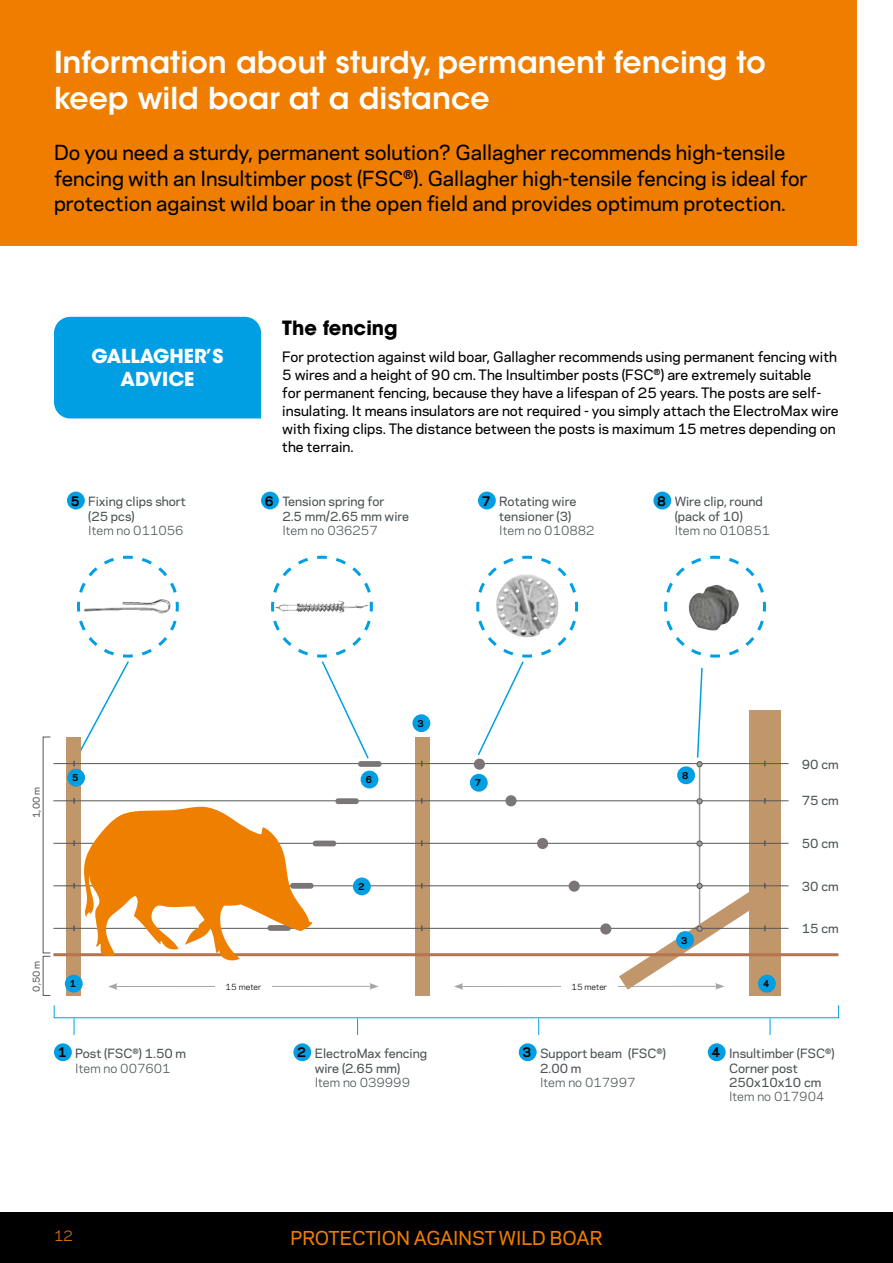
<style>
.page{position:relative;width:893px;height:1263px;background:#fff}
.page>*{position:absolute;margin:0;border:0;box-sizing:border-box;transform-origin:0 0}
.t1{font:600 30px/36px "ITC Avant Garde Std";color:#fff}
.t2{font:500 19.5px/25.5px "Galaxie Polaris";color:#000}
.t3{font:700 19.5px "ITC Avant Garde Std";color:#000}
.t4{font:700 19.05px/23px "ITC Avant Garde Std";color:#fff;text-align:center}
.t5{font:500 18px "Galaxie Polaris";color:#ef7d00}
.t6{font:500 13.5px/18px "Galaxie Polaris";color:#000}
.t7{font:13.5px "Galaxie Polaris";color:#ef7d00}
.t8{font:500 12px/14.4px "Galaxie Polaris";color:#4b5256}
.t9{font:12px "Galaxie Polaris";color:#4b5256}
.t10{font:500 9px "Galaxie Polaris";color:#575756}
.t11{font:700 9px "Galaxie Polaris";color:#000}
.t12{font:8.1px "Galaxie Polaris";color:#000}
.s1{font-weight:700;font-size:12.6px;color:#000}
.s2{font-weight:400}
</style>
<div class="page">
<div style="left:0;top:1212px;width:893px;height:51px;background:#000"></div>
<div style="left:0;top:0;width:856px;height:245px;background:#ef7d00"></div>
<svg style="left:664px;top:555px;width:102px;height:103px"></svg>
<svg style="left:271px;top:555px;width:102px;height:204px"></svg>
<svg style="left:476px;top:555px;width:103px;height:201px"></svg>
<svg style="left:74px;top:1018px;width:1px;height:17px"></svg>
<svg style="left:357px;top:1018px;width:1px;height:17px"></svg>
<svg style="left:770px;top:1018px;width:1px;height:17px"></svg>
<svg style="left:538px;top:1018px;width:1px;height:17px"></svg>
<div style="left:749px;top:710px;width:32px;height:286px;background:#c0966a"></div>
<div style="left:415px;top:737px;width:14px;height:259px;background:#c0966a"></div>
<div style="left:66px;top:737px;width:15px;height:259px;background:#c0966a"></div>
<hr style="left:53px;top:928px;width:735px;height:1px;background:#575756">
<hr style="left:53px;top:885px;width:735px;height:1px;background:#575756">
<hr style="left:53px;top:843px;width:735px;height:1px;background:#575756">
<hr style="left:53px;top:800px;width:735px;height:1px;background:#575756">
<hr style="left:53px;top:763px;width:735px;height:1px;background:#575756">
<div style="left:65px;top:975px;width:18px;height:17px;background:#009fe3;border-radius:50%"></div>
<div style="left:758px;top:975px;width:18px;height:17px;background:#009fe3;border-radius:50%"></div>
<div style="left:569px;top:880px;width:11px;height:12px;background:#7a7677;border-radius:50%"></div>
<div style="left:600px;top:923px;width:11px;height:11px;background:#7a7677;border-radius:50%"></div>
<div style="left:505px;top:795px;width:12px;height:11px;background:#7a7677;border-radius:50%"></div>
<div style="left:474px;top:759px;width:11px;height:11px;background:#7a7677;border-radius:50%"></div>
<div style="left:537px;top:838px;width:11px;height:11px;background:#7a7677;border-radius:50%"></div>
<div style="left:290px;top:883px;width:24px;height:6px;background:#7a7677;border-radius:3px"></div>
<div style="left:313px;top:841px;width:23px;height:5px;background:#7a7677;border-radius:3px"></div>
<div style="left:335px;top:798px;width:24px;height:6px;background:#7a7677;border-radius:3px"></div>
<div style="left:358px;top:761px;width:23px;height:6px;background:#7a7677;border-radius:3px"></div>
<hr style="left:699px;top:763px;width:1px;height:166px;background:#9d9d9c">
<svg style="left:696px;top:667px;width:7px;height:100px"></svg>
<svg style="left:697px;top:798px;width:5px;height:6px"></svg>
<svg style="left:697px;top:841px;width:5px;height:5px"></svg>
<hr style="left:53px;top:953px;width:785px;height:3px;background:#b57450">
<svg style="left:73px;top:555px;width:107px;height:211px"></svg>
<div style="left:353px;top:877px;width:18px;height:18px;background:#009fe3;border-radius:50%"></div>
<div style="left:361px;top:771px;width:17px;height:17px;background:#009fe3;border-radius:50%"></div>
<div style="left:67px;top:769px;width:18px;height:17px;background:#009fe3;border-radius:50%"></div>
<div style="left:412px;top:714px;width:18px;height:18px;background:#009fe3;border-radius:50%"></div>
<div style="left:470px;top:774px;width:18px;height:18px;background:#009fe3;border-radius:50%"></div>
<div style="left:677px;top:766px;width:18px;height:18px;background:#009fe3;border-radius:50%"></div>
<hr style="left:115px;top:986px;width:257px;height:1px;background:#a8a3a4">
<svg style="left:108px;top:983px;width:9px;height:7px"></svg>
<svg style="left:369px;top:983px;width:10px;height:7px"></svg>
<hr style="left:461px;top:986px;width:257px;height:1px;background:#a8a3a4">
<svg style="left:454px;top:983px;width:9px;height:7px"></svg>
<svg style="left:619px;top:877px;width:162px;height:113px"></svg>
<svg style="left:83px;top:806px;width:229px;height:155px"></svg>
<div style="left:54px;top:317px;width:207px;height:101px;background:#009fe3"></div>
<div style="left:653px;top:492px;width:18px;height:17px;background:#009fe3;border-radius:50%"></div>
<div style="left:261px;top:492px;width:18px;height:17px;background:#009fe3;border-radius:50%"></div>
<div style="left:67px;top:492px;width:18px;height:17px;background:#009fe3;border-radius:50%"></div>
<div style="left:478px;top:492px;width:18px;height:17px;background:#009fe3;border-radius:50%"></div>
<div style="left:708px;top:1043px;width:18px;height:18px;background:#009fe3;border-radius:50%"></div>
<div style="left:519px;top:1043px;width:18px;height:18px;background:#009fe3;border-radius:50%"></div>
<div style="left:54px;top:1043px;width:18px;height:18px;background:#009fe3;border-radius:50%"></div>
<div style="left:293px;top:1043px;width:18px;height:18px;background:#009fe3;border-radius:50%"></div>
<div style="left:215px;top:981px;width:57px;height:10px;background:#fff"></div>
<div style="left:561px;top:981px;width:57px;height:10px;background:#fff"></div>
<h1 class="t1" style="left:54px;top:44px;width:713px">Information about sturdy, permanent fencing to keep wild boar at a distance</h1>
<p class="t2" style="left:54px;top:139px;width:755px">Do you need a sturdy, permanent solution? Gallagher recommends high-tensile fencing with an Insultimber post (FSC<sup>®</sup>). Gallagher high-tensile fencing is ideal for protection against wild boar in the open field and provides optimum protection.</p>
<h3 class="t4" style="left:92px;top:345px;width:133px">GALLAGHER’S<br>ADVICE</h3>
<p class="t8" style="left:88px;top:494px;width:99px;text-indent:-17px"><span class="s1">5</span> Fixing clips short (25 pcs)</p>
<p class="t9" style="left:88px;top:522px;width:97px">Item no 011056</p>
<h2 class="t3" style="left:282px;top:316px;width:117px">The fencing</h2>
<p class="t6" style="left:282px;top:347px;width:558px">For protection against wild boar, Gallagher recommends using permanent fencing with 5 wires and a height of 90 cm. The Insultimber posts (FSC<sup>®</sup>) are extremely suitable<br>for permanent fencing, because they have a lifespan of 25 years. The posts are self&shy;insulating. It means insulators are not required - you simply attach the ElectroMax wire with fixing clips. The distance between the posts is maximum 15 metres depending on the terrain.</p>
<p class="t8" style="left:282px;top:494px;width:128px;text-indent:-17px"><span class="s1">6</span> Tension spring for<br>2.5 mm/2.65 mm wire</p>
<p class="t9" style="left:282px;top:522px;width:97px">Item no 036257</p>
<p class="t8" style="left:499px;top:494px;width:79px;text-indent:-17px"><span class="s1">7</span> Rotating wire tensioner (3)</p>
<p class="t9" style="left:499px;top:522px;width:97px">Item no 010882</p>
<p class="t8" style="left:657px;top:494px;width:107px;text-align:center"><span class="s1">8</span> Wire clip, round (pack of 10)</p>
<p class="t9" style="left:675px;top:522px;width:97px">Item no 010851</p>
<p class="t10" style="left:30px;top:818px;width:33px;rotate:-90deg">1,00 m</p>
<p class="t10" style="left:30px;top:992px;width:33px;rotate:-90deg">0,50 m</p>
<p class="t11" style="left:72px;top:771px;width:8px">5</p>
<p class="t11" style="left:366px;top:773px;width:8px">6</p>
<p class="t11" style="left:358px;top:880px;width:8px">2</p>
<p class="t11" style="left:418px;top:716px;width:8px">3</p>
<p class="t11" style="left:475px;top:776px;width:8px">7</p>
<p class="t11" style="left:682px;top:769px;width:8px">8</p>
<p class="t11" style="left:681px;top:933px;width:8px">3</p>
<p class="t11" style="left:70px;top:977px;width:8px">1</p>
<p class="t11" style="left:763px;top:977px;width:8px">4</p>
<p class="t12" style="left:226px;top:980px;width:37px">15 meter</p>
<p class="t12" style="left:571px;top:980px;width:37px">15 meter</p>
<p class="t8" style="left:802px;top:756px;width:38px">90 cm</p>
<p class="t8" style="left:802px;top:793px;width:38px">75 cm</p>
<p class="t8" style="left:802px;top:835px;width:38px">50 cm</p>
<p class="t8" style="left:802px;top:879px;width:38px">30 cm</p>
<p class="t8" style="left:802px;top:920px;width:38px">15 cm</p>
<p class="t8" style="left:58px;top:1046px;width:130px;text-align:center"><span class="s1">1</span> Post (FSC<sup>®</sup>) 1.50 m<br><span class="s2">Item no 007601</span></p>
<p class="t8" style="left:315px;top:1046px;width:114px;text-indent:-17px"><span class="s1">2</span> ElectroMax fencing wire (2.65 mm)</p>
<p class="t9" style="left:315px;top:1073px;width:97px">Item no 039999</p>
<p class="t8" style="left:540px;top:1046px;width:127px;text-indent:-17px"><span class="s1">3</span> Support beam (FSC<sup>®</sup>)<br>2.00 m</p>
<p class="t9" style="left:540px;top:1073px;width:97px">Item no 017997</p>
<p class="t8" style="left:729px;top:1046px;width:107px;text-indent:-17px"><span class="s1">4</span> Insultimber (FSC<sup>®</sup>)<br>Corner post<br>250x10x10 cm</p>
<p class="t9" style="left:729px;top:1088px;width:97px">Item no 017904</p>
<p class="t7" style="left:54px;top:1226px;width:20px">12</p>
<h3 class="t5" style="left:291px;top:1224px;width:313px">PROTECTION AGAINST WILD BOAR</h3>
</div>
